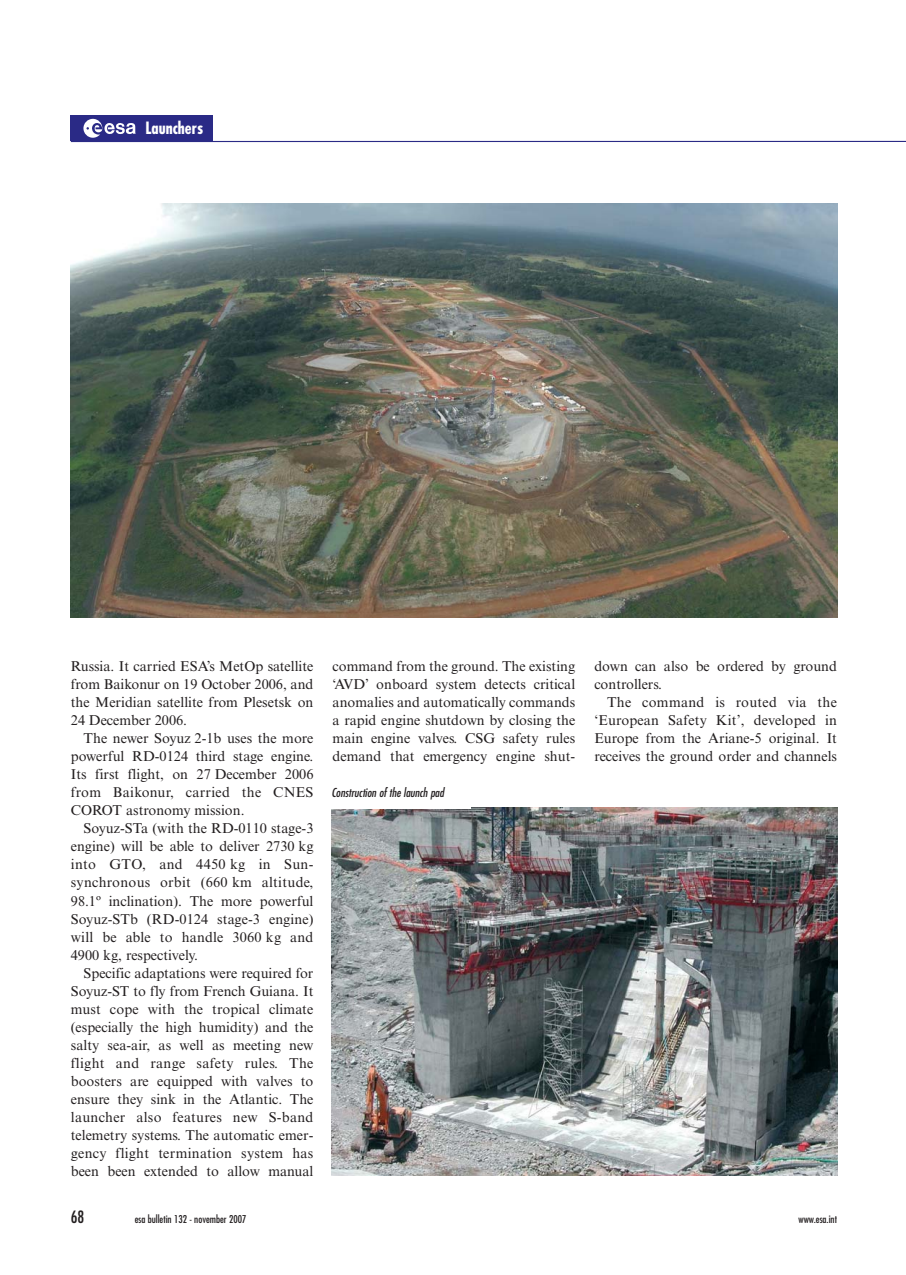
<style>
.page{position:relative;width:906px;height:1275px;background:#fff}
.page>*{position:absolute;margin:0;border:0;box-sizing:border-box;transform-origin:0 0}
.t1{font:700 condensed 16.5px "Futura Std";color:#fff}
.t2{font:condensed 16.5px "Futura Std";color:#231f20}
.t3{font:14.25px/18px "Times New Roman MT Std";color:#231f20;text-align:justify}
.t4{font:italic condensed 12px "Futura Std";color:#231f20}
.t5{font:condensed 10.5px "Futura Std";color:#231f20}
</style>
<div class="page">
<img style="left:70px;top:115px;width:835px;height:1061px">
<p class="t1" style="left:145px;top:120px;width:59px">Launchers</p>
<p class="t3" style="left:71px;top:659px;width:244px">Russia. It carried ESA’s MetOp satellite from Baikonur on 19 October 2006, and the Meridian satellite from Plesetsk on 24 December 2006.</p>
<p class="t3" style="left:71px;top:731px;width:244px;text-indent:13px">The newer Soyuz 2-1b uses the more powerful RD-0124 third stage engine.<br>Its first flight, on 27 December 2006 from Baikonur, carried the CNES COROT astronomy mission.</p>
<p class="t3" style="left:71px;top:821px;width:244px;text-indent:13px">Soyuz-STa (with the RD-0110 stage-3 engine) will be able to deliver 2730 kg into GTO, and 4450 kg in Sun&shy;synchronous orbit (660 km altitude, 98.1º inclination). The more powerful Soyuz-STb (RD-0124 stage-3 engine) will be able to handle 3060 kg and 4900 kg, respectively.</p>
<p class="t3" style="left:71px;top:965px;width:244px;text-indent:13px">Specific adaptations were required for Soyuz-ST to fly from French Guiana. It must cope with the tropical climate (especially the high humidity) and the salty sea-air, as well as meeting new flight and range safety rules. The boosters are equipped with valves to ensure they sink in the Atlantic. The launcher also features new S-band telemetry systems. The automatic emer&shy;gency flight termination system has been been extended to allow manual</p>
<p class="t3" style="left:332px;top:659px;width:244px">command from the ground. The existing ‘AVD’ onboard system detects critical anomalies and automatically commands a rapid engine shutdown by closing the main engine valves. CSG safety rules demand that emergency engine shut-</p>
<p class="t3" style="left:594px;top:659px;width:244px">down can also be ordered by ground controllers.</p>
<p class="t3" style="left:594px;top:695px;width:244px;text-indent:13px">The command is routed via the ‘European Safety Kit’, developed in Europe from the Ariane-5 original. It receives the ground order and channels</p>
<p class="t4" style="left:331px;top:787px;width:114px">Construction of the launch pad</p>
<p class="t2" style="left:71px;top:1208px;width:15px">68</p>
<p class="t5" style="left:135px;top:1214px;width:113px">esa bulletin 132 - november 2007</p>
<p class="t5" style="left:798px;top:1213px;width:40px">www.esa.int</p>
</div>
